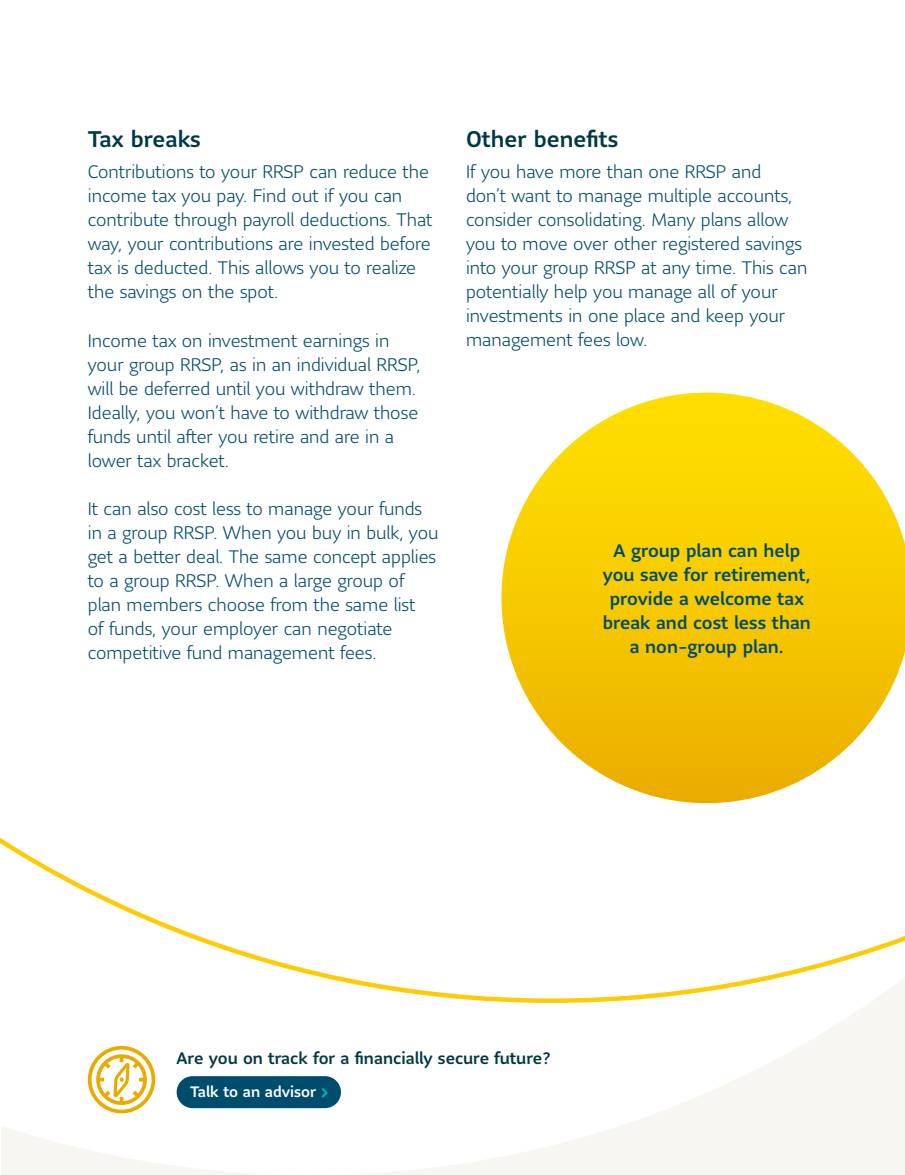
<style>
.page{position:relative;width:905px;height:1175px;background:#fff}
.page>*{position:absolute;margin:0;border:0;box-sizing:border-box;transform-origin:0 0}
.t1{font:500 22.5px "Sun Life Sans";color:#003946}
.t2{font:300 18px/24px "Sun Life Sans";color:#004c6c}
.t3{font:500 18px/24px "Sun Life Sans";color:#004c6c;text-align:center}
.t4{font:500 16.5px "Sun Life Sans";color:#003946}
.t5{font:500 15px "Sun Life Sans";color:#fff}
</style>
<div class="page">
<svg style="left:1px;top:1003px;width:903px;height:171px"></svg>
<svg style="left:0;top:803px;width:904px;height:200px"></svg>
<svg style="left:501px;top:392px;width:403px;height:411px"></svg>
<svg style="left:88px;top:1045px;width:67px;height:68px"></svg>
<div style="left:177px;top:1076px;width:164px;height:32px;background:#004c6c;border-radius:16px"></div>
<svg style="left:322px;top:1088px;width:5px;height:9px"></svg>
<p class="t1" style="left:88px;top:124px;width:114px">Tax breaks</p>
<p class="t2" style="left:88px;top:160px;width:346px">Contributions to your RRSP can reduce the income tax you pay. Find out if you can contribute through payroll deductions. That way, your contributions are invested before tax is deducted. This allows you to realize the savings on the spot.</p>
<p class="t2" style="left:88px;top:328px;width:334px">Income tax on investment earnings in your group RRSP, as in an individual RRSP, will be deferred until you withdraw them.<br>Ideally, you won’t have to withdraw those funds until after you retire and are in a lower tax bracket.</p>
<p class="t2" style="left:88px;top:496px;width:352px">It can also cost less to manage your funds in a group RRSP. When you buy in bulk, you get a better deal. The same concept applies to a group RRSP. When a large group of plan members choose from the same list<br>of funds, your employer can negotiate competitive fund management fees.</p>
<p class="t1" style="left:466px;top:124px;width:154px">Other benefits</p>
<p class="t2" style="left:466px;top:160px;width:343px">If you have more than one RRSP and<br>don’t want to manage multiple accounts, consider consolidating. Many plans allow you to move over other registered savings into your group RRSP at any time. This can potentially help you manage all of your investments in one place and keep your management fees low.</p>
<p class="t3" style="left:602px;top:538px;width:210px">A group plan can help you save for retirement, provide a welcome tax break and cost less than a non-group plan.</p>
<p class="t4" style="left:177px;top:1046px;width:376px">Are you on track for a financially secure future?</p>
<p class="t5" style="left:190px;top:1081px;width:128px">Talk to an advisor</p>
</div>
